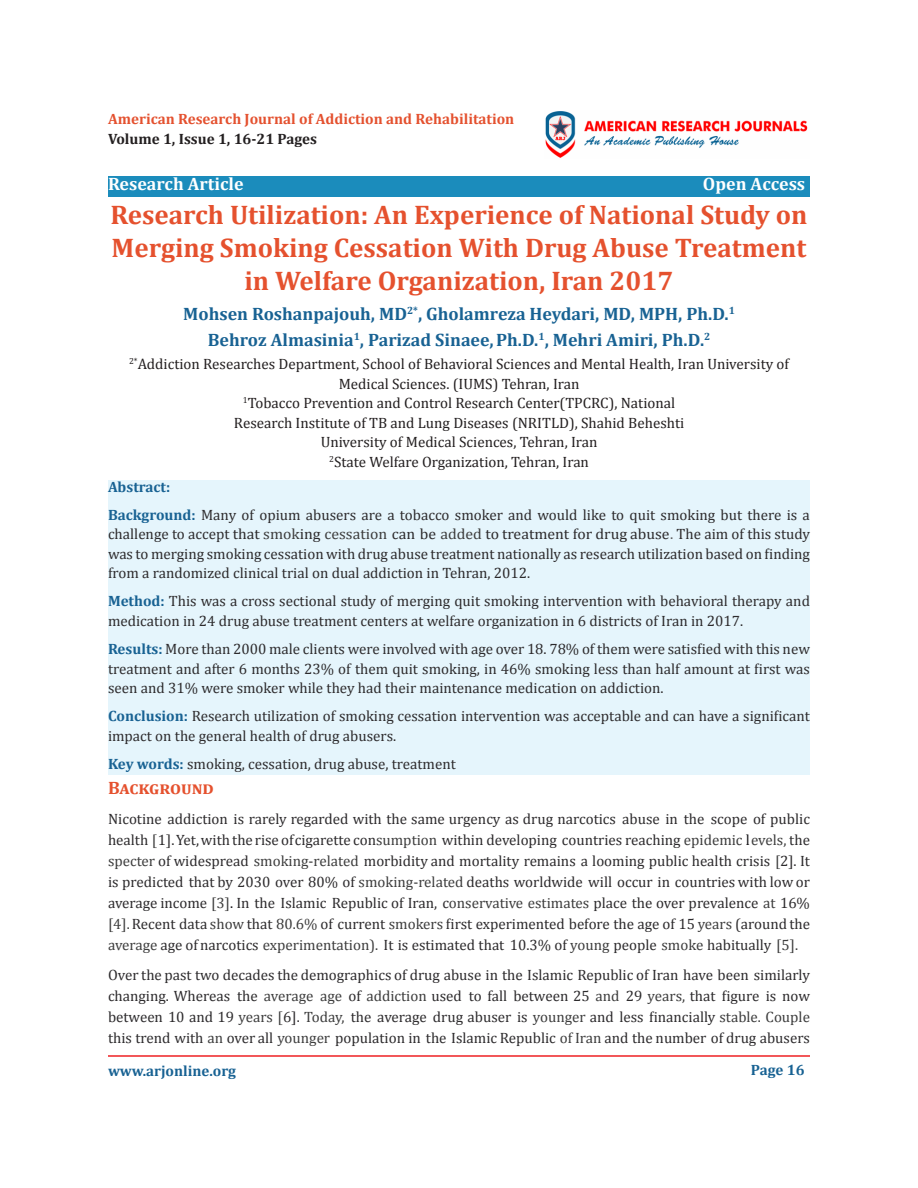
<style>
.page{position:relative;width:918px;height:1188px;background:#fff}
.page>*{position:absolute;margin:0;border:0;box-sizing:border-box;transform-origin:0 0}
.Body_Text{font:700 27px/33px "Cambria";color:#e5512e;text-align:center}
.t1{font:700 18px "Cambria";color:#186293}
.t2{font:700 18px "Cambria";color:#fff}
.Body_Text-2{font:700 18px "Cambria";color:#e5512e}
.Body_Text-3{font:15px/21px "Cambria";color:#2d2b2d;text-align:justify}
.t3{font:15px/19.5px "Cambria";color:#231f20;text-align:center}
.t4{font:700 15px "Cambria";color:#e4512f}
.Body_Text-4{font:700 15px "Cambria";color:#186293}
.t5{font:700 15px "Cambria";color:#231f20}
.s1{font-weight:700;color:#186293}
.s2{color:#3d3d3d}
.s3{color:#5d5d5e}
.s4{color:#1a181c}
</style>
<div class="page">
<hr style="left:108px;top:1055px;width:702px;height:2px;background:#ee2123">
<img style="left:545px;top:111px;width:263px;height:47px">
<div style="left:108px;top:176px;width:702px;height:21px;background:#1b8cbc"></div>
<div style="left:108px;top:480px;width:702px;height:295px;background:#e5f5fc"></div>
<p class="t4" style="left:108px;top:108px;width:408px">American Research Journal of Addiction and Rehabilitation</p>
<p class="t5" style="left:108px;top:128px;width:211px">Volume 1, Issue 1, 16-21 Pages</p>
<p class="t2" style="left:108px;top:171px;width:137px">Research Article</p>
<p class="t2" style="left:703px;top:171px;width:104px">Open Access</p>
<p class="Body_Text" style="left:110px;top:197px;width:699px">Research Utilization: An Experience of National Study on<br>Merging Smoking Cessation With Drug Abuse Treatment in Welfare Organization, Iran 2017</p>
<p class="t1" style="left:183px;top:301px;width:553px">Mohsen Roshanpajouh, MD<sup>2*</sup>, Gholamreza Heydari, MD, MPH, Ph.D.<sup>1</sup></p>
<p class="t1" style="left:208px;top:327px;width:504px">Behroz Almasinia<sup>1</sup>, Parizad Sinaee,Ph.D.<sup>1</sup>, Mehri Amiri, Ph.D.<sup>2</sup></p>
<p class="t3" style="left:129px;top:354px;width:662px"><sup>2*</sup>Addiction Researches Department, School of Behavioral Sciences and Mental Health, Iran University of<br>Medical Sciences. (IUMS) Tehran, Iran</p>
<p class="t3" style="left:243px;top:393px;width:434px"><sup>1</sup>Tobacco Prevention and Control Research Center(TPCRC), National</p>
<p class="t3" style="left:234px;top:413px;width:452px">Research Institute of TB and Lung Diseases (NRITLD), Shahid Beheshti</p>
<p class="t3" style="left:321px;top:432px;width:278px">University of Medical Sciences, Tehran, Iran</p>
<p class="t3" style="left:329px;top:452px;width:261px"><sup>2</sup>State Welfare Organization, Tehran, Iran</p>
<p class="Body_Text-4" style="left:108px;top:476px;width:64px">Abstract:</p>
<p class="Body_Text-3" style="left:108px;top:505px;width:703px;line-height:19.5px"><span class="s1">Background:</span> Many of opium abusers are a tobacco smoker and would like to quit smoking but there is a challenge to accept that <span class="s2">smok</span>ing <span class="s2">cessation</span> can be <span class="s2">added</span> to treatment for drug abuse<span class="s3">.</span> The aim of this study was to merging smoking cessation with drug abuse treatment nationally as research utilization based on finding from a randomized clinical trial on dual addiction in Tehran, 2012.</p>
<p class="Body_Text-3" style="left:108px;top:592px;width:704px;line-height:19.5px"><span class="s1">Method:</span> This was a cross sectional study of merging quit smoking intervention with behavioral therapy and medication in 24 drug abuse treatment centers at welfare organization in 6 districts of Iran in 2017.</p>
<p class="Body_Text-3" style="left:108px;top:639px;width:704px;line-height:19.5px"><span class="s1">Results:</span> More than 2000 male clients were involved with age over 18. 78% of them were satisfied with this new treatment and after 6 months 23% of them quit smoking, in 46% smoking less than half amount at first was seen and 31% were smoker while they had their maintenance medication on addiction.</p>
<p class="Body_Text-3" style="left:108px;top:706px;width:703px;line-height:19.5px"><span class="s1">Conclusion:</span> Research utilization of smoking cessation intervention was acceptable and can have a significant impact on the general health of drug abusers.</p>
<p class="Body_Text-3" style="left:108px;top:753px;width:349px"><span class="s1">Key words:</span> smoking, cessation, drug abuse, treatment</p>
<p class="Body_Text-2" style="left:108px;top:776px;width:107px">Background</p>
<p class="Body_Text-3" style="left:108px;top:808px;width:704px">Nicotine addiction is rarely regarded with the same urgency as drug narcotics abuse in the scope of public health <span class="s2">[</span>1]. Yet, with the rise of cigarette con<span class="s2">sumption</span> within developing countries reaching <span class="s2">epidemic</span> <span class="s4">l</span><span class="s2">evels,</span> the <span class="s2">specter</span> of widespread <span class="s2">smoking-related</span> morbidity and mortality remains a looming public health crisis <span class="s2">[</span>2]. It is predicted that by 2030 over 80% of <span class="s2">smoking-related</span> deaths worldwide will occur in countries with low or average income <span class="s2">[3]</span><span class="s4">.</span> In the Islamic Republic of Iran, c<span class="s2">onservative estimates</span> place the over prevalence <span class="s2">at</span> 16% <span class="s2">[4].</span> Recent data <span class="s2">show</span> that <span class="s2">80.6%</span> of current <span class="s2">smokers</span> first experimented before the age of 15 <span class="s2">years</span> (around the <span class="s2">average</span> age of narcotics <span class="s2">experimentation).</span> It is estimated that 10.3% of <span class="s2">young</span> people <span class="s2">smoke</span> habitually <span class="s2">[5].</span></p>
<p class="Body_Text-3" style="left:108px;top:964px;width:704px">Over the past two decades the demographics of drug abuse in the Islamic Republic of Iran have been similarly changing. Whereas the <span class="s2">average age</span> of <span class="s2">addiction</span> used to fall between 25 <span class="s2">and</span> 29 <span class="s2">years,</span> that figure is now between 10 and 19 <span class="s2">years [</span>6]. <span class="s2">Today,</span> the average drug abuser is <span class="s2">younger</span> and less financially <span class="s2">stable. Couple </span>this trend with <span class="s2">an</span> over all <span class="s2">younger</span> population in the Islamic Republic <span class="s2">of Iran</span> and the number of drug abusers</p>
<p class="Body_Text-4" style="left:108px;top:1061px;width:130px">www.arjonline.org</p>
<p class="Body_Text-4" style="left:751px;top:1059px;width:55px">Page 16</p>
</div>
